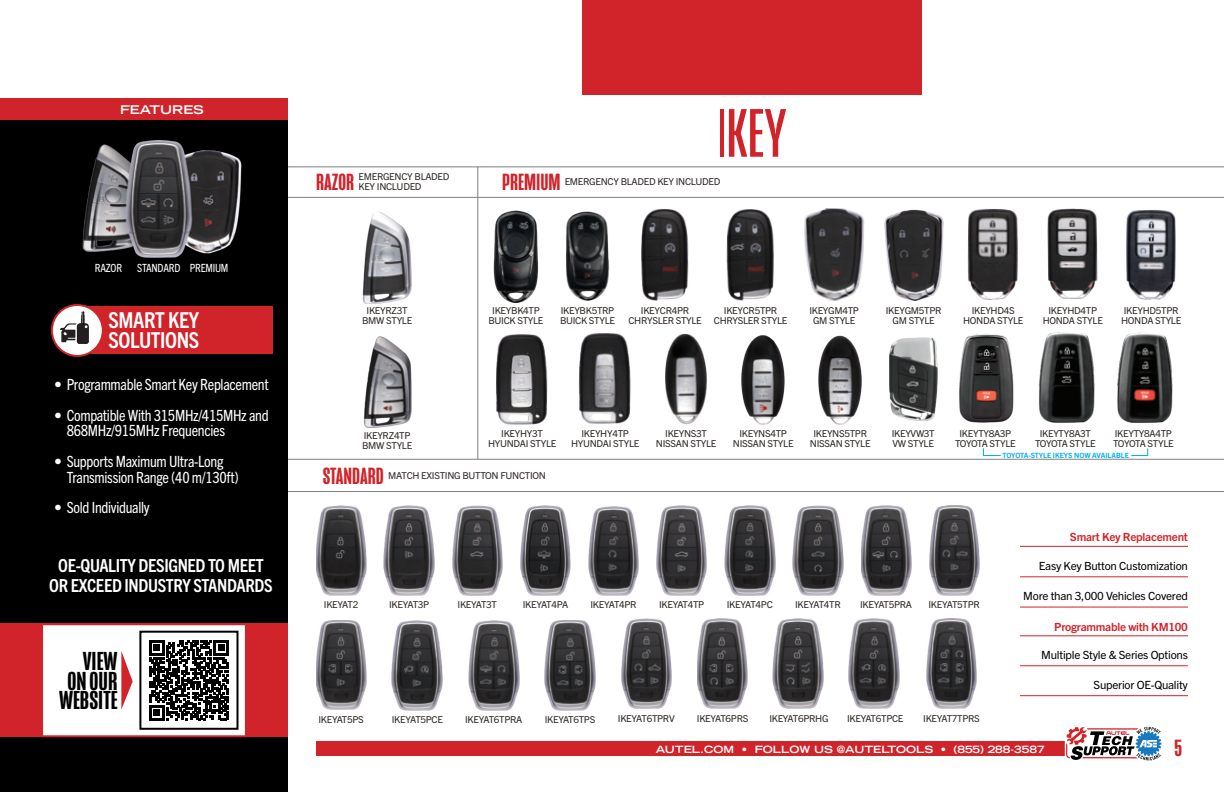
<style>
.page{position:relative;width:1224px;height:792px;background:#fff}
.page>*{position:absolute;margin:0;border:0;box-sizing:border-box;transform-origin:0 0}
.t1{font:70px "Mongoose";color:#d1232a}
.t2{font:500 26.6px/19.8px "Mongoose";color:#000;text-align:right;scale:1.11 1}
.t3{font:500 24px "Mongoose";color:#d1232a;scale:1.06 1}
.t4{font:700 condensed 22px/20px "Trade Gothic Next LT Pro";letter-spacing:-.02em;color:#fff}
.t5{font:700 condensed 18px/20px "Trade Gothic Next LT Pro";letter-spacing:-.02em;color:#fff;text-align:center}
.t6{font:condensed 15.4px/15.4px "Trade Gothic Next LT Pro";letter-spacing:-.02em;color:#fff}
.t7{font:700 expanded 12px "Trade Gothic LT Std";color:#fff;scale:1.06 1}
.t8{font:11.2px "Trade Gothic Next LT Pro";letter-spacing:-.02em;color:#000}
.t9{font:700 11.2px "Trade Gothic Next LT Pro";letter-spacing:-.02em;color:#d1232a}
.t10{font:condensed 11.2px "Trade Gothic Next LT Pro";letter-spacing:-.02em;color:#fff}
.t11{font:700 expanded 10px "Trade Gothic LT Std";color:#fff;scale:1.06 1}
.t12{font:9.6px/10px "Trade Gothic Next LT Pro";letter-spacing:-.03em;color:#302a28;text-align:center}
.t13{font:700 7.2px "Trade Gothic Next LT Pro";color:#00aeef}
.s1{font-weight:300}
</style>
<div class="page">
<div style="left:316px;top:742px;width:791px;height:14px;background:#d1232a"></div>
<svg style="left:1064px;top:726px;width:98px;height:35px"></svg>
<div style="left:0;top:102px;width:288px;height:690px;background:#000"></div>
<hr style="left:0;top:108px;width:1px;height:77px;background:#040503">
<div style="left:0;top:99px;width:288px;height:21px;background:#d1232a"></div>
<div style="left:0;top:623px;width:288px;height:114px;background:#d1232a"></div>
<div style="left:582px;top:0;width:340px;height:94px;background:#d1232a"></div>
<div style="left:79px;top:307px;width:194px;height:47px;background:#d1232a"></div>
<div style="left:52px;top:305px;width:51px;height:51px;background:#fff;border-radius:50%"></div>
<div style="left:51px;top:304px;width:53px;height:53px;border:2px solid #d1232a;border-radius:50%"></div>
<svg style="left:60px;top:311px;width:29px;height:33px"></svg>
<hr style="left:1020px;top:546px;width:168px;height:1px;background:#d1232a">
<hr style="left:1020px;top:576px;width:168px;height:1px;background:#d1232a">
<hr style="left:1020px;top:635px;width:168px;height:1px;background:#d1232a">
<hr style="left:1020px;top:665px;width:168px;height:1px;background:#d1232a">
<hr style="left:1020px;top:607px;width:168px;height:1px;background:#d1232a">
<hr style="left:1020px;top:695px;width:168px;height:1px;background:#d1232a">
<hr style="left:288px;top:459px;width:936px;height:1px;background:#808080">
<hr style="left:288px;top:491px;width:936px;height:1px;background:#808080">
<hr style="left:288px;top:197px;width:936px;height:1px;background:#808080">
<hr style="left:288px;top:167px;width:936px;height:1px;background:#808080">
<hr style="left:477px;top:167px;width:1px;height:292px;background:#808080">
<img style="left:363px;top:211px;width:49px;height:93px">
<img style="left:364px;top:336px;width:47px;height:92px">
<img style="left:641px;top:209px;width:48px;height:92px">
<img style="left:494px;top:211px;width:44px;height:92px">
<img style="left:566px;top:211px;width:44px;height:90px">
<img style="left:726px;top:209px;width:48px;height:92px">
<img style="left:804px;top:208px;width:60px;height:93px">
<img style="left:884px;top:210px;width:59px;height:91px">
<img style="left:967px;top:209px;width:51px;height:91px">
<img style="left:316px;top:505px;width:50px;height:90px">
<img style="left:384px;top:505px;width:51px;height:90px">
<img style="left:452px;top:506px;width:51px;height:89px">
<img style="left:520px;top:505px;width:51px;height:91px">
<img style="left:589px;top:506px;width:50px;height:89px">
<img style="left:657px;top:505px;width:50px;height:90px">
<img style="left:725px;top:506px;width:50px;height:90px">
<img style="left:793px;top:505px;width:50px;height:90px">
<img style="left:861px;top:505px;width:50px;height:90px">
<img style="left:316px;top:620px;width:50px;height:90px">
<img style="left:392px;top:620px;width:51px;height:91px">
<img style="left:468px;top:620px;width:51px;height:91px">
<img style="left:545px;top:620px;width:50px;height:91px">
<img style="left:621px;top:618px;width:50px;height:90px">
<img style="left:697px;top:618px;width:50px;height:90px">
<img style="left:773px;top:619px;width:50px;height:90px">
<img style="left:849px;top:619px;width:50px;height:89px">
<img style="left:929px;top:506px;width:51px;height:90px">
<img style="left:926px;top:618px;width:51px;height:90px">
<img style="left:1047px;top:208px;width:51px;height:91px">
<img style="left:1126px;top:210px;width:50px;height:90px">
<img style="left:496px;top:334px;width:52px;height:91px">
<img style="left:578px;top:333px;width:53px;height:91px">
<img style="left:665px;top:334px;width:42px;height:91px">
<img style="left:742px;top:335px;width:43px;height:90px">
<img style="left:819px;top:336px;width:43px;height:89px">
<img style="left:889px;top:337px;width:48px;height:84px">
<img style="left:82px;top:140px;width:159px;height:118px">
<div style="left:41px;top:623px;width:206px;height:114px;background:#fff;border:2px solid #d1232a"></div>
<svg style="left:121px;top:651px;width:12px;height:59px"></svg>
<svg style="left:149px;top:640px;width:80px;height:80px"></svg>
<div style="left:139px;top:631px;width:100px;height:99px;border:2px solid #000"></div>
<img style="left:959px;top:334px;width:55px;height:89px">
<img style="left:1038px;top:332px;width:57px;height:91px">
<img style="left:1117px;top:332px;width:56px;height:91px">
<svg style="left:983px;top:448px;width:18px;height:8px"></svg>
<svg style="left:1131px;top:448px;width:17px;height:8px"></svg>
<p class="t7" style="left:120px;top:102px;width:81px">FEATURES</p>
<p class="t10" style="left:95px;top:261px;width:29px">RAZOR</p>
<p class="t10" style="left:137px;top:261px;width:93px">STANDARD PREMIUM</p>
<h3 class="t4" style="left:109px;top:309px;width:92px">SMART KEY<br>SOLUTIONS</h3>
<h3 class="t6" style="left:55px;top:376px;width:216px">• Programmable Smart Key Replacement</h3>
<h3 class="t6" style="left:67px;top:406px;width:204px;text-indent:-12px">• Compatible With 315MHz/415MHz and<br>868MHz/915MHz Frequencies</h3>
<h3 class="t6" style="left:67px;top:453px;width:174px;text-indent:-12px">• Supports Maximum Ultra-Long<br>Transmission Range (40 m/130ft)</h3>
<h3 class="t6" style="left:55px;top:499px;width:97px">• Sold Individually</h3>
<h3 class="t5" style="left:49px;top:554px;width:225px">OE-QUALITY DESIGNED TO MEET<br>OR EXCEED INDUSTRY STANDARDS</h3>
<h2 class="t2" style="left:59px;top:651px;width:54px">VIEW<br>ON OUR<br>WEBSITE</h2>
<h3 class="t3" style="left:316px;top:169px;width:37px">RAZOR</h3>
<p class="t12" style="left:359px;top:171px;width:93px;text-align:left">EMERGENCY BLADED<br>KEY INCLUDED</p>
<h1 class="t1" style="left:717px;top:94px;width:71px"><span class="s1">I</span>KEY</h1>
<h3 class="t3" style="left:502px;top:169px;width:57px">PREMIUM</h3>
<p class="t12" style="left:565px;top:176px;width:157px">EMERGENCY BLADED KEY INCLUDED</p>
<p class="t12" style="left:362px;top:305px;width:52px">IKEYRZ3T<br>BMW STYLE</p>
<p class="t12" style="left:362px;top:430px;width:52px;text-align:left">IKEYRZ4TP<br>BMW STYLE</p>
<p class="t12" style="left:489px;top:305px;width:57px">IKEYBK4TP<br>BUICK STYLE</p>
<p class="t12" style="left:560px;top:305px;width:57px;text-align:left">IKEYBK5TRP<br>BUICK STYLE</p>
<p class="t12" style="left:714px;top:305px;width:75px">IKEYCR5TPR<br>CHRYSLER STYLE</p>
<p class="t12" style="left:809px;top:305px;width:51px">IKEYGM4TP<br>GM STYLE</p>
<p class="t12" style="left:886px;top:305px;width:57px">IKEYGM5TPR<br>GM STYLE</p>
<p class="t12" style="left:963px;top:305px;width:62px">IKEYHD4S<br>HONDA STYLE</p>
<p class="t12" style="left:628px;top:305px;width:75px">IKEYCR4PR<br>CHRYSLER STYLE</p>
<p class="t12" style="left:1043px;top:305px;width:62px">IKEYHD4TP<br>HONDA STYLE</p>
<p class="t12" style="left:1121px;top:305px;width:62px;text-align:left">IKEYHD5TPR<br>HONDA STYLE</p>
<p class="t12" style="left:488px;top:428px;width:70px">IKEYHY3T<br>HYUNDAI STYLE</p>
<p class="t12" style="left:571px;top:428px;width:70px">IKEYHY4TP<br>HYUNDAI STYLE</p>
<p class="t12" style="left:656px;top:428px;width:62px">IKEYNS3T<br>NISSAN STYLE</p>
<p class="t12" style="left:733px;top:428px;width:62px">IKEYNS4TP<br>NISSAN STYLE</p>
<p class="t12" style="left:810px;top:428px;width:62px">IKEYNS5TPR<br>NISSAN STYLE</p>
<p class="t12" style="left:892px;top:428px;width:45px;text-align:left">IKEYVW3T<br>VW STYLE</p>
<p class="t12" style="left:955px;top:427px;width:62px">IKEYTY8A3P<br>TOYOTA STYLE</p>
<p class="t12" style="left:1035px;top:427px;width:62px">IKEYTY8A3T<br>TOYOTA STYLE</p>
<p class="t12" style="left:1113px;top:427px;width:62px;text-align:left">IKEYTY8A4TP<br>TOYOTA STYLE</p>
<p class="t13" style="left:1003px;top:451px;width:128px">TOYOTA-STYLE IKEYS NOW AVAILABLE</p>
<h3 class="t3" style="left:323px;top:462px;width:59px">STANDARD</h3>
<p class="t12" style="left:388px;top:469px;width:159px">MATCH EXISTING BUTTON FUNCTION</p>
<p class="t12" style="left:324px;top:599px;width:36px">IKEYAT2</p>
<p class="t12" style="left:389px;top:599px;width:42px">IKEYAT3P</p>
<p class="t12" style="left:458px;top:599px;width:41px">IKEYAT3T</p>
<p class="t12" style="left:523px;top:599px;width:47px">IKEYAT4PA</p>
<p class="t12" style="left:591px;top:599px;width:48px">IKEYAT4PR</p>
<p class="t12" style="left:659px;top:599px;width:47px">IKEYAT4TP</p>
<p class="t12" style="left:727px;top:599px;width:47px">IKEYAT4PC</p>
<p class="t12" style="left:795px;top:599px;width:47px">IKEYAT4TR</p>
<p class="t12" style="left:860px;top:599px;width:54px">IKEYAT5PRA</p>
<p class="t12" style="left:928px;top:599px;width:53px">IKEYAT5TPR</p>
<p class="t12" style="left:318px;top:714px;width:47px">IKEYAT5PS</p>
<p class="t12" style="left:392px;top:714px;width:53px">IKEYAT5PCE</p>
<p class="t12" style="left:465px;top:714px;width:59px">IKEYAT6TPRA</p>
<p class="t12" style="left:545px;top:714px;width:52px">IKEYAT6TPS</p>
<p class="t12" style="left:618px;top:713px;width:58px">IKEYAT6TPRV</p>
<p class="t12" style="left:697px;top:713px;width:53px">IKEYAT6PRS</p>
<p class="t12" style="left:769px;top:713px;width:61px">IKEYAT6PRHG</p>
<p class="t12" style="left:847px;top:713px;width:58px">IKEYAT6TPCE</p>
<p class="t12" style="left:923px;top:713px;width:58px">IKEYAT7TPRS</p>
<p class="t9" style="left:1070px;top:529px;width:120px">Smart Key Replacement</p>
<p class="t8" style="left:1039px;top:558px;width:151px">Easy Key Button Customization</p>
<p class="t8" style="left:1023px;top:588px;width:166px">More than 3,000 Vehicles Covered</p>
<p class="t9" style="left:1054px;top:619px;width:135px">Programmable with KM100</p>
<p class="t8" style="left:1041px;top:648px;width:148px">Multiple Style &amp; Series Options</p>
<p class="t8" style="left:1094px;top:677px;width:96px">Superior OE-Quality</p>
<p class="t11" style="left:656px;top:743px;width:368px">AUTEL.COM • FOLLOW US @AUTELTOOLS • (855) 288-3587</p>
<h3 class="t3" style="left:1175px;top:734px;width:9px">5</h3>
</div>
